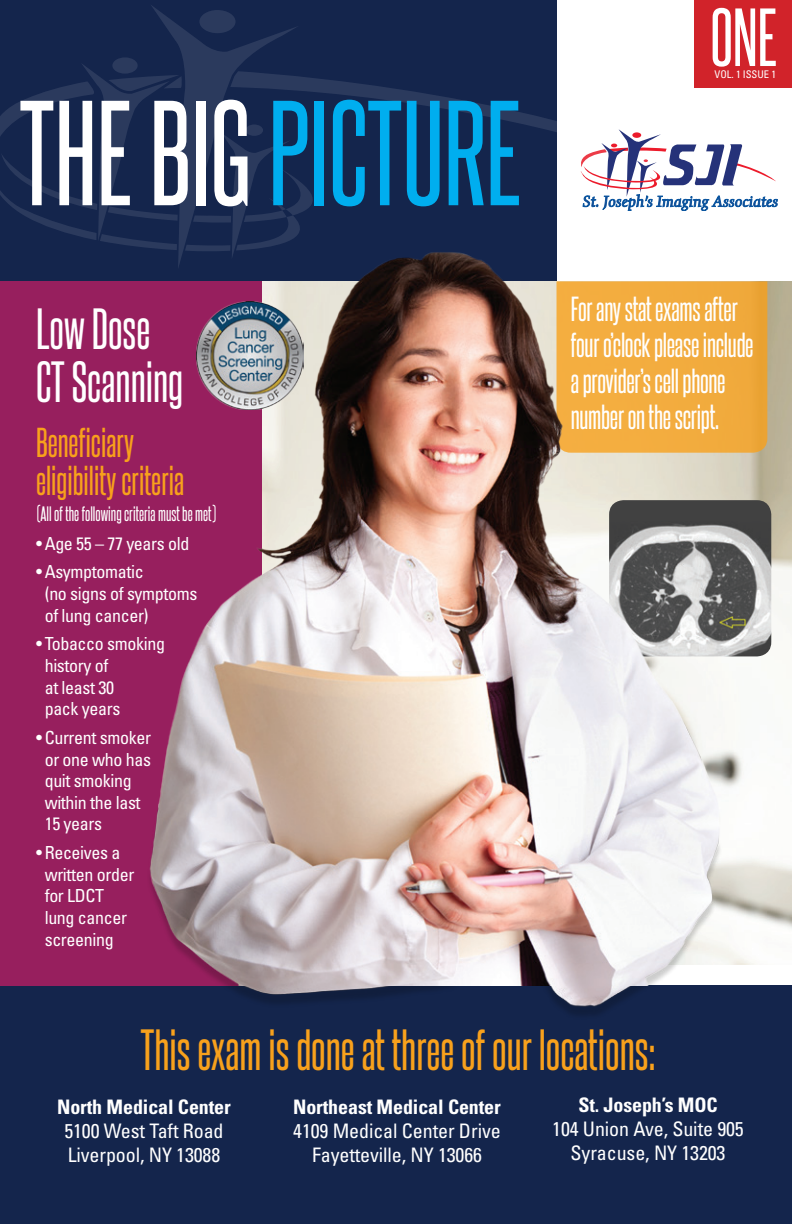
<style>
.page{position:relative;width:792px;height:1224px;background:#fff}
.page>*{position:absolute;margin:0;border:0;box-sizing:border-box;transform-origin:0 0}
.t1{font:127px "Steelfish Rg";color:#00aeef}
.t2{font:70px "Steelfish Rg";color:#fff}
.t3{font:50px "Steelfish Rg";color:#f8a11c}
.t4{font:50px/52.8px "Steelfish Rg";color:#fff}
.t5{font:36px/38px "Steelfish Rg";color:#f8a11c}
.t6{font:30px/36px "Steelfish Rg";letter-spacing:-.01em;color:#fff}
.t7{font:condensed 20px/24px "Univers";letter-spacing:-.005em;color:#fff;text-align:center}
.t8{font:700 condensed 20px "Univers";letter-spacing:-.005em;color:#fff}
.t9{font:condensed 18px/21.6px "Univers";letter-spacing:-.02em;color:#fff}
.t10{font:18px "Steelfish Rg";color:#fff}
.t11{font:condensed 10.6px "Univers";letter-spacing:-.005em;color:#fff}
.s1{color:#fff}
</style>
<div class="page">
<div style="left:0;top:0;width:557px;height:281px;background:#14254c"></div>
<div style="left:0;top:985px;width:792px;height:239px;background:#14254c"></div>
<div style="left:0;top:281px;width:271px;height:704px;background:#971f5e"></div>
<img style="left:727px;top:281px;width:65px;height:683px">
<img style="left:727px;top:500px;width:44px;height:156px">
<img style="left:137px;top:612px;width:599px;height:403px">
<svg style="left:326px;top:80px;width:452px;height:126px"></svg>
<svg style="left:112px;top:57px;width:26px;height:17px"></svg>
<svg style="left:151px;top:5px;width:145px;height:58px"></svg>
<svg style="left:0;top:63px;width:326px;height:181px"></svg>
<div style="left:694px;top:0;width:98px;height:88px;background:#d1232a"></div>
<svg style="left:581px;top:129px;width:196px;height:82px"></svg>
<svg style="left:727px;top:281px;width:40px;height:172px;background:#eda739"></svg>
<img style="left:120px;top:233px;width:607px;height:752px">
<h1 class="t1" style="left:19px;top:76px;width:504px"><span class="s1">THE BIG</span> PICTURE</h1>
<h3 class="t4" style="left:36px;top:301px;width:149px">Low Dose<br>CT Scanning</h3>
<h3 class="t5" style="left:36px;top:422px;width:150px">Beneficiary eligibility criteria</h3>
<p class="t10" style="left:36px;top:503px;width:182px">(All of the following criteria must be met)</p>
<p class="t9" style="left:36px;top:532px;width:155px">• Age 55 – 77 years old</p>
<p class="t9" style="left:45px;top:561px;width:154px;text-indent:-9px">• Asymptomatic<br>(no signs of symptoms of lung cancer)</p>
<p class="t9" style="left:45px;top:633px;width:122px;text-indent:-9px">• Tobacco smoking history of<br>at least 30<br>pack years</p>
<p class="t9" style="left:45px;top:727px;width:108px;text-indent:-9px">• Current smoker or one who has quit smoking within the last<br>15 years</p>
<p class="t9" style="left:45px;top:842px;width:91px;text-indent:-9px">• Receives a written order for LDCT lung cancer screening</p>
<h2 class="t2" style="left:710px;top:-5px;width:68px">ONE</h2>
<p class="t11" style="left:715px;top:68px;width:63px">VOL. 1 ISSUE 1</p>
<h3 class="t6" style="left:571px;top:290px;width:184px">For any stat exams after four o’clock please include a provider’s cell phone number on the script.</h3>
<h3 class="t3" style="left:140px;top:1019px;width:516px">This exam is done at three of our locations:</h3>
<p class="t8" style="left:57px;top:1094px;width:175px">North Medical Center</p>
<p class="t7" style="left:64px;top:1118px;width:161px;text-align:left">5100 West Taft Road<br>Liverpool, NY 13088</p>
<p class="t8" style="left:578px;top:1093px;width:141px">St. Joseph’s MOC</p>
<p class="t7" style="left:552px;top:1117px;width:193px">104 Union Ave, Suite 905<br>Syracuse, NY 13203</p>
<p class="t8" style="left:293px;top:1095px;width:209px">Northeast Medical Center</p>
<p class="t7" style="left:293px;top:1119px;width:209px">4109 Medical Center Drive<br>Fayetteville, NY 13066</p>
</div>
